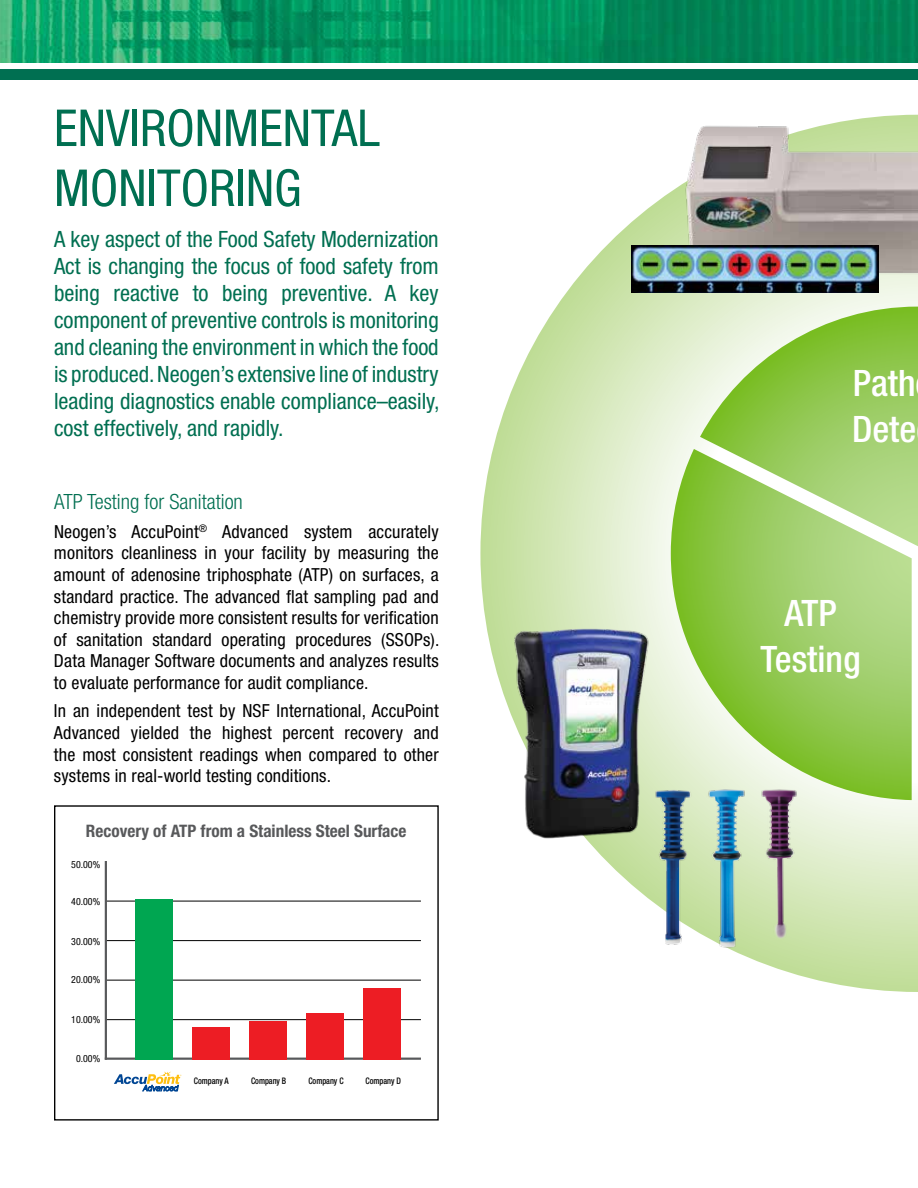
<style>
.page{position:relative;width:918px;height:1188px;background:#fff}
.page>*{position:absolute;margin:0;border:0;box-sizing:border-box;transform-origin:0 0}
.t1{font:condensed 51px/60px "Helvetica Neue";color:#006f51}
.t2{font:500 condensed 36.45px/45.6px "Helvetica Neue";color:#fff}
.t3{font:condensed 22.5px/27px "Helvetica Neue";color:#006f51;text-align:justify}
.t4{font:300 condensed 21px "Helvetica Neue";color:#006f51}
.t5{font:condensed 18px/21.6px "Helvetica Neue";letter-spacing:.01em;color:#000;text-align:justify}
.t6{font:700 condensed 17.25px "Helvetica Neue";color:#58595b}
.t7{font:condensed 9.9px "Helvetica Neue";color:#000}
.t8{font:500 condensed 9px "Helvetica Neue";color:#000;scale:.9 1}
</style>
<div class="page">
<svg style="left:480px;top:185px;width:438px;height:807px"></svg>
<svg style="left:671px;top:449px;width:241px;height:351px;background:#a6d272"></svg>
<svg style="left:700px;top:307px;width:218px;height:239px;background:#a8d376"></svg>
<img style="left:0;top:0;width:918px;height:62px">
<div style="left:0;top:69px;width:918px;height:10px;background:#006f51"></div>
<img style="left:510px;top:629px;width:143px;height:210px">
<img style="left:654px;top:789px;width:145px;height:160px">
<img style="left:680px;top:114px;width:238px;height:170px">
<img style="left:631px;top:245px;width:247px;height:48px">
<hr style="left:106px;top:1019px;width:315px;height:1px;background:#000">
<hr style="left:106px;top:980px;width:315px;height:1px;background:#000">
<hr style="left:106px;top:940px;width:315px;height:1px;background:#000">
<hr style="left:106px;top:901px;width:315px;height:1px;background:#000">
<hr style="left:105px;top:1058px;width:316px;height:2px;background:#58595b">
<hr style="left:105px;top:861px;width:2px;height:199px;background:#58595b">
<div style="left:363px;top:988px;width:37px;height:72px;background:#ed1d24"></div>
<div style="left:306px;top:1014px;width:37px;height:46px;background:#ed1d24"></div>
<div style="left:249px;top:1021px;width:37px;height:39px;background:#ed1d24"></div>
<div style="left:192px;top:1027px;width:37px;height:33px;background:#ed1d24"></div>
<div style="left:135px;top:899px;width:37px;height:161px;background:#00a651"></div>
<div style="left:54px;top:805px;width:385px;height:316px;border:1px solid #000"></div>
<svg style="left:114px;top:1071px;width:67px;height:20px"></svg>
<h1 class="t1" style="left:54px;top:98px;width:327px">ENVIRONMENTAL<br>MONITORING</h1>
<p class="t3" style="left:54px;top:225px;width:387px">A key aspect of the Food Safety Modernization Act is changing the focus of food safety from being reactive to being preventive. A key component of preventive controls is monitoring and cleaning the environment in which the food is produced. Neogen’s extensive line of industry leading diagnostics enable compliance–easily, cost effectively, and rapidly.</p>
<p class="t4" style="left:54px;top:490px;width:190px">ATP Testing for Sanitation</p>
<p class="t5" style="left:54px;top:521px;width:387px">Neogen’s AccuPoint<sup>®</sup> Advanced system accurately monitors cleanliness in your facility by measuring the amount of adenosine triphosphate (ATP) on surfaces, a standard practice. The advanced flat sampling pad and chemistry provide more consistent results for verification of sanitation standard operating procedures (SSOPs).<br>Data Manager Software documents and analyzes results to evaluate performance for audit compliance.</p>
<p class="t5" style="left:54px;top:700px;width:386px">In an independent test by NSF International, AccuPoint Advanced yielded the highest percent recovery and the most consistent readings when compared to other systems in real-world testing conditions.</p>
<p class="t6" style="left:86px;top:820px;width:322px">Recovery of ATP from a Stainless Steel Surface</p>
<p class="t7" style="left:71px;top:859px;width:31px">50.00%</p>
<p class="t7" style="left:71px;top:896px;width:31px">40.00%</p>
<p class="t7" style="left:71px;top:935px;width:31px">30.00%</p>
<p class="t7" style="left:71px;top:974px;width:31px">20.00%</p>
<p class="t7" style="left:71px;top:1013px;width:31px">10.00%</p>
<p class="t7" style="left:76px;top:1053px;width:26px">0.00%</p>
<p class="t8" style="left:194px;top:1075px;width:40px">Company A</p>
<p class="t8" style="left:251px;top:1075px;width:41px">Company B</p>
<p class="t8" style="left:308px;top:1075px;width:41px">Company C</p>
<p class="t8" style="left:366px;top:1075px;width:41px">Company D</p>
<h2 class="t2" style="left:852px;top:360px;width:66px">Path<br>Dete</h2>
<h2 class="t2" style="left:761px;top:590px;width:101px;text-align:center">ATP<br>Testing</h2>
</div>
